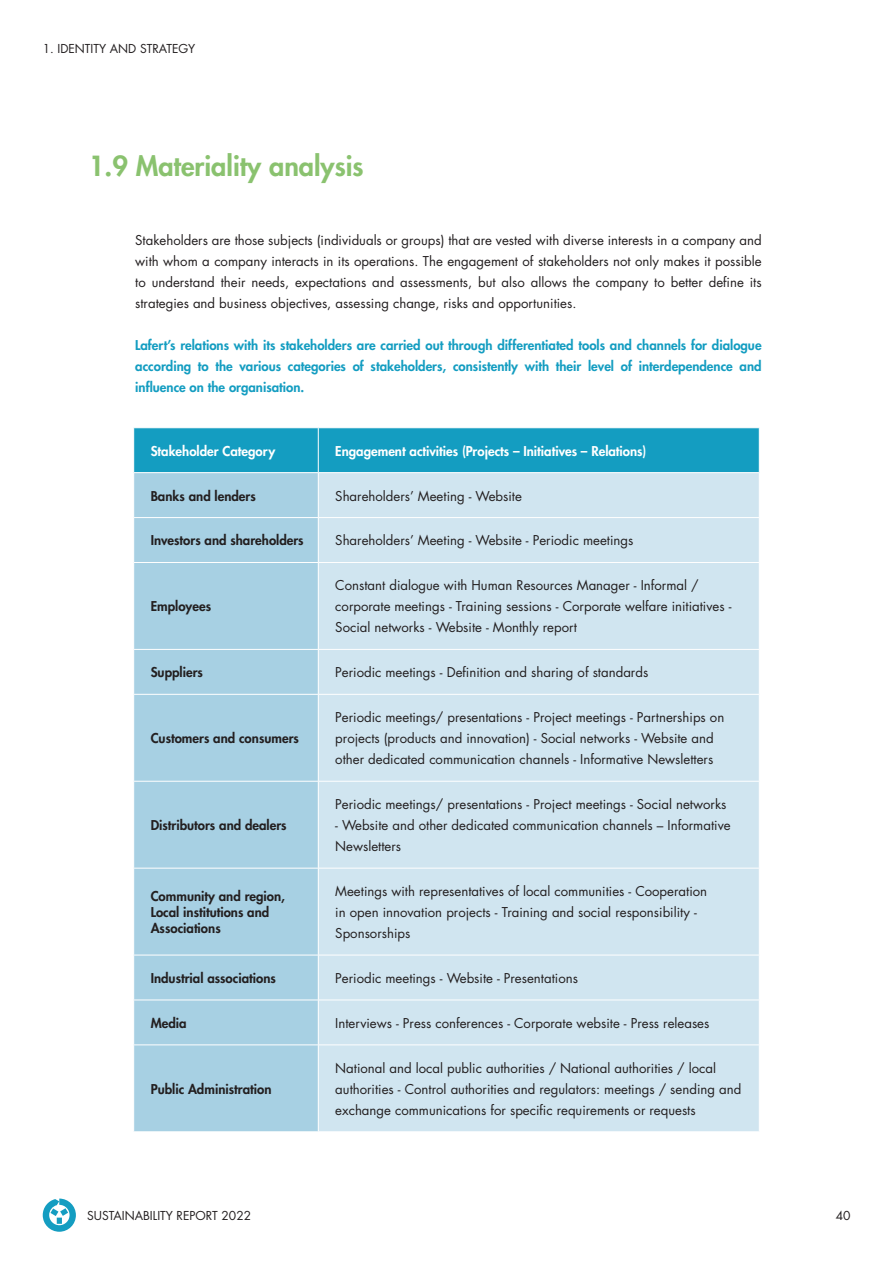
<style>
.page{position:relative;width:893px;height:1263px;background:#fff}
.page>*{position:absolute;margin:0;border:0;box-sizing:border-box;transform-origin:0 0}
.t1{font:800 27px "Futura Std";color:#8ac26f}
.t2{font:13.2px/21px "Futura Std";color:#231f20}
.t3{font:800 13.2px/21px "Futura Std";color:#149dc1;text-align:justify}
.t4{font:800 13.2px/15.9px "Futura Std";color:#231f20}
.t5{font:800 13.2px "Futura Std";color:#fff}
.t6{font:12px "Futura Std";color:#231f20}
</style>
<div class="page">
<div style="left:134px;top:428px;width:625px;height:44px;background:#149dc1"></div>
<div style="left:134px;top:473px;width:184px;height:658px;background:#a7d0e3"></div>
<div style="left:319px;top:473px;width:440px;height:658px;background:#d0e5f0"></div>
<hr style="left:318px;top:428px;width:1px;height:44px;background:#fff">
<hr style="left:133px;top:517px;width:185px;height:1px;background:#fff">
<hr style="left:318px;top:517px;width:442px;height:1px;background:#fff">
<hr style="left:133px;top:562px;width:185px;height:1px;background:#fff">
<hr style="left:318px;top:562px;width:442px;height:1px;background:#fff">
<hr style="left:133px;top:649px;width:185px;height:1px;background:#fff">
<hr style="left:318px;top:649px;width:442px;height:1px;background:#fff">
<hr style="left:133px;top:694px;width:185px;height:1px;background:#fff">
<hr style="left:318px;top:694px;width:442px;height:1px;background:#fff">
<hr style="left:133px;top:781px;width:185px;height:1px;background:#fff">
<hr style="left:318px;top:781px;width:442px;height:1px;background:#fff">
<hr style="left:133px;top:868px;width:185px;height:1px;background:#fff">
<hr style="left:318px;top:868px;width:442px;height:1px;background:#fff">
<hr style="left:133px;top:955px;width:185px;height:1px;background:#fff">
<hr style="left:318px;top:955px;width:442px;height:1px;background:#fff">
<hr style="left:133px;top:999px;width:185px;height:1px;background:#fff">
<hr style="left:318px;top:999px;width:442px;height:1px;background:#fff">
<hr style="left:133px;top:1044px;width:185px;height:1px;background:#fff">
<hr style="left:318px;top:1044px;width:442px;height:1px;background:#fff">
<svg style="left:43px;top:1198px;width:33px;height:34px"></svg>
<p class="t6" style="left:43px;top:41px;width:154px">1. IDENTITY AND STRATEGY</p>
<p class="t1" style="left:89px;top:149px;width:276px">1.9 Materiality analysis</p>
<p class="t2" style="left:135px;top:230px;width:628px;text-align:justify">Stakeholders are those subjects (individuals or groups) that are vested with diverse interests in a company and with whom a company interacts in its operations. The engagement of stakeholders not only makes it possible to understand their needs, expectations and assessments, but also allows the company to better define its strategies and business objectives, assessing change, risks and opportunities.</p>
<p class="t3" style="left:135px;top:334px;width:628px">Lafert’s relations with its stakeholders are carried out through differentiated tools and channels for dialogue according to the various categories of stakeholders, consistently with their level of interdependence and influence on the organisation.</p>
<p class="t5" style="left:151px;top:442px;width:126px">Stakeholder Category</p>
<p class="t5" style="left:335px;top:442px;width:312px">Engagement activities (Projects – Initiatives – Relations)</p>
<p class="t4" style="left:151px;top:488px;width:107px">Banks and lenders</p>
<p class="t2" style="left:335px;top:485px;width:188px">Shareholders’ Meeting - Website</p>
<p class="t4" style="left:151px;top:533px;width:155px">Investors and shareholders</p>
<p class="t2" style="left:335px;top:530px;width:300px">Shareholders’ Meeting - Website - Periodic meetings</p>
<p class="t4" style="left:151px;top:598px;width:62px">Employees</p>
<p class="t2" style="left:335px;top:575px;width:398px">Constant dialogue with Human Resources Manager - Informal / corporate meetings - Training sessions - Corporate welfare initiatives -<br>Social networks - Website - Monthly report</p>
<p class="t4" style="left:151px;top:664px;width:54px">Suppliers</p>
<p class="t2" style="left:335px;top:662px;width:314px">Periodic meetings - Definition and sharing of standards</p>
<p class="t4" style="left:151px;top:730px;width:150px">Customers and consumers</p>
<p class="t4" style="left:151px;top:817px;width:137px">Distributors and dealers</p>
<p class="t2" style="left:335px;top:707px;width:391px">Periodic meetings/ presentations - Project meetings - Partnerships on projects (products and innovation) - Social networks - Website and other dedicated communication channels - Informative Newsletters</p>
<p class="t2" style="left:335px;top:794px;width:393px">Periodic meetings/ presentations - Project meetings - Social networks</p>
<p class="t2" style="left:335px;top:815px;width:397px">- Website and other dedicated communication channels – Informative<br>Newsletters</p>
<p class="t4" style="left:151px;top:888px;width:136px">Community and region,<br>Local institutions and<br>Associations</p>
<p class="t2" style="left:335px;top:881px;width:373px">Meetings with representatives of local communities - Cooperation in open innovation projects - Training and social responsibility -<br>Sponsorships</p>
<p class="t4" style="left:151px;top:970px;width:127px">Industrial associations</p>
<p class="t2" style="left:335px;top:968px;width:244px">Periodic meetings - Website - Presentations</p>
<p class="t4" style="left:151px;top:1015px;width:37px">Media</p>
<p class="t2" style="left:335px;top:1013px;width:376px">Interviews - Press conferences - Corporate website - Press releases</p>
<p class="t4" style="left:151px;top:1081px;width:122px">Public Administration</p>
<p class="t6" style="left:87px;top:1208px;width:165px">SUSTAINABILITY REPORT 2022</p>
<p class="t2" style="left:335px;top:1057px;width:408px">National and local public authorities / National authorities / local authorities - Control authorities and regulators: meetings / sending and exchange communications for specific requirements or requests</p>
<p class="t6" style="left:836px;top:1208px;width:16px">40</p>
</div>
